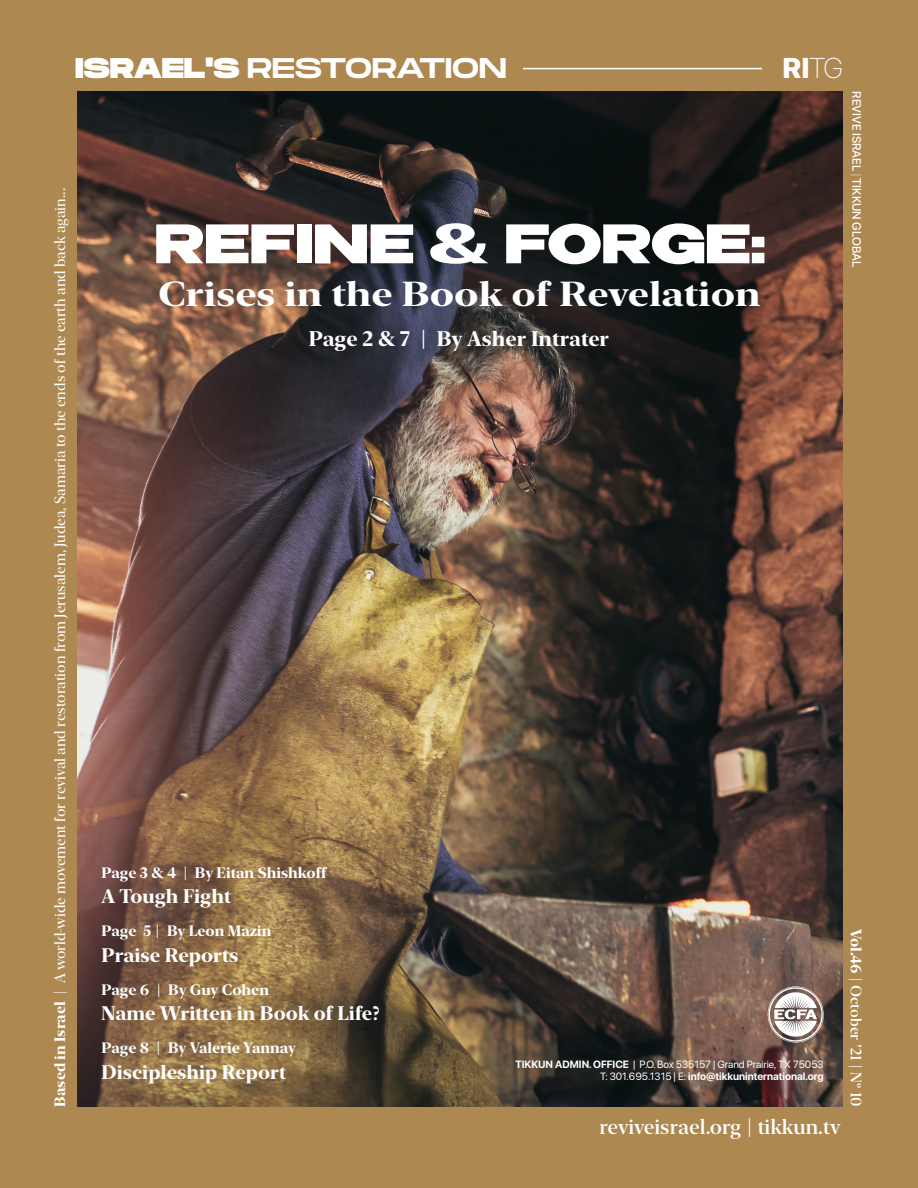
<style>
.page{position:relative;width:918px;height:1188px;background:#ae8851}
.page>*{position:absolute;margin:0;border:0;box-sizing:border-box;transform-origin:0 0}
.t1{font:800 52.5px "Benzin";color:#fff}
.t2{font:34.5px "New York";color:#fff;scale:1.15 1}
.t3{font:28.5px "Monument Extended";letter-spacing:-.015em;color:#fff}
.t4{font:800 28.5px "SF Pro Display";color:#fff}
.t5{font:500 21px "New York Extra Large";color:#fff}
.t6{font:21px "New York";color:#fff}
.t7{font:19.5px "New York";color:#fff}
.t8{font:15px "New York Extra Large";color:#fff}
.t9{font:15px "New York";color:#fff}
.t10{font:500 15px "New York Extra Large";color:#fff}
.t11{font:500 12px "SF Pro Display";color:#fff}
.t12{font:10.5px "SF Pro Display";color:#fff}
.t13{font:700 10.5px "SF Pro Display";color:#fff}
.s1{font-weight:800}
.s2{font-weight:100}
.s3{font-weight:700}
.s4{font-weight:400}
</style>
<div class="page">
<img style="left:77px;top:91px;width:766px;height:1016px">
<svg style="left:767px;top:986px;width:57px;height:57px;background:#af9f9a"></svg>
<hr style="left:523px;top:68px;width:239px;height:1px;background:#fff">
<p class="t3" style="left:75px;top:47px;width:433px"><span class="s1">ISRAEL'S</span> RESTORATION</p>
<p class="t4" style="left:783px;top:51px;width:62px">RI<span class="s2">TG</span></p>
<p class="t8" style="left:51px;top:1107px;width:920px;rotate:-90deg"><span class="s3">Based in Israel</span> | A world-wide movement for revival and restoration from Jerusalem, Judea, Samaria to the ends of the earth and back again...</p>
<p class="t1" style="left:154px;top:206px;width:613px">REFINE &amp; FORGE:</p>
<p class="t2" style="left:158px;top:273px;width:526px">Crises in the Book of Revelation</p>
<p class="t6" style="left:309px;top:326px;width:302px">Page 2 &amp; 7 | By Asher Intrater</p>
<p class="t11" style="left:864px;top:91px;width:178px;rotate:90deg">REVIVE ISRAEL <span class="s2">|</span> TIKKUN GLOBAL</p>
<p class="t9" style="left:102px;top:863px;width:227px">Page 3 &amp; 4 | By Eitan Shishkoff</p>
<p class="t7" style="left:102px;top:885px;width:131px">A Tough Fight</p>
<p class="t9" style="left:102px;top:922px;width:171px">Page 5 | By Leon Mazin</p>
<p class="t7" style="left:102px;top:943px;width:138px">Praise Reports</p>
<p class="t9" style="left:102px;top:980px;width:169px">Page 6 | By Guy Cohen</p>
<p class="t7" style="left:102px;top:1002px;width:280px">Name Written in Book of Life?</p>
<p class="t9" style="left:102px;top:1039px;width:196px">Page 8 | By Valerie Yannay</p>
<p class="t7" style="left:102px;top:1060px;width:186px">Discipleship Report</p>
<p class="t12" style="left:515px;top:1058px;width:310px"><span class="s3">TIKKUN ADMIN. OFFICE</span> | P.O. Box 535157 | Grand Prairie, TX 75053</p>
<p class="t13" style="left:600px;top:1070px;width:225px"><span class="s4">T: 301.695.1315 | E:</span> info@tikkuninternational.org</p>
<p class="t5" style="left:600px;top:1113px;width:243px">reviveisrael.org | tikkun.tv</p>
<p class="t10" style="left:865px;top:929px;width:179px;rotate:90deg"><span class="s3">Vol.46</span> | October '21 | Nº 10</p>
</div>
